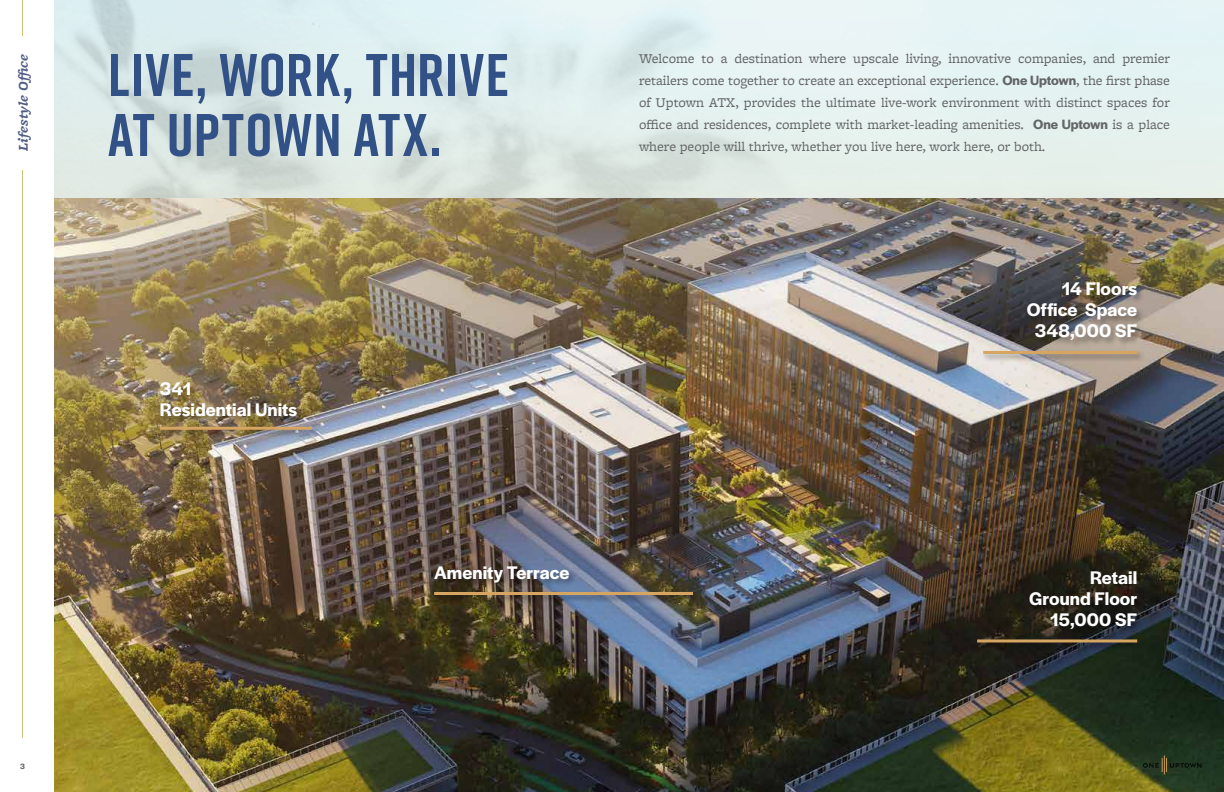
<style>
.page{position:relative;width:1224px;height:792px;background:#fff}
.page>*{position:absolute;margin:0;border:0;box-sizing:border-box;transform-origin:0 0}
.t1{font:700 60px/60px "Rift";letter-spacing:.02em;color:#325187}
.t2{font:600 19px/21px "Halyard Display";color:#fff;text-align:right}
.t3{font:14px/22px "Freight Micro Pro";color:#636466;text-align:justify}
.t4{font:italic 700 14px "Freight Micro Pro";letter-spacing:-.005em;color:#4f5c86}
.t5{font:600 8px "Halyard Display";color:#636466}
.s1{font-family:"Halyard Display";font-weight:600}
</style>
<div class="page">
<img style="left:54px;top:198px;width:1170px;height:594px">
<div style="left:976px;top:638px;width:169px;height:13px;background:#000;opacity:.35"></div>
<hr style="left:977px;top:639px;width:160px;height:3px;background:#d7a562">
<div style="left:1028px;top:570px;width:117px;height:67px;background:#000;opacity:.35"></div>
<div style="left:982px;top:350px;width:164px;height:12px;background:#000;opacity:.35"></div>
<hr style="left:983px;top:351px;width:154px;height:3px;background:#d7a562">
<div style="left:1026px;top:282px;width:119px;height:67px;background:#000;opacity:.35"></div>
<div style="left:159px;top:425px;width:161px;height:13px;background:#000;opacity:.35"></div>
<hr style="left:160px;top:427px;width:152px;height:3px;background:#d7a562">
<div style="left:159px;top:382px;width:146px;height:43px;background:#000;opacity:.35"></div>
<div style="left:433px;top:591px;width:268px;height:12px;background:#000;opacity:.35"></div>
<hr style="left:434px;top:592px;width:259px;height:3px;background:#d7a562">
<div style="left:433px;top:565px;width:144px;height:25px;background:#000;opacity:.35"></div>
<svg style="left:1143px;top:755px;width:59px;height:20px"></svg>
<hr style="left:22px;top:0;width:1px;height:738px;background:#c0b45f">
<div style="left:19px;top:36px;width:9px;height:133px;background:#fff"></div>
<p class="t4" style="left:13px;top:151px;width:99px;rotate:-90deg">Lifestyle Office</p>
<p class="t5" style="left:20px;top:761px;width:6px">3</p>
<h1 class="t1" style="left:108px;top:44px;width:403px">LIVE, WORK, THRIVE<br>AT UPTOWN ATX.</h1>
<h2 class="t2" style="left:160px;top:378px;width:139px;text-align:left">341<br>Residential Units</h2>
<h2 class="t2" style="left:434px;top:561px;width:137px">Amenity Terrace</h2>
<p class="t3" style="left:639px;top:47px;width:533px">Welcome to a destination where upscale living, innovative companies, and premier retailers come together to create an exceptional experience. <span class="s1">One Uptown</span>, the first phase of Uptown ATX, provides the ultimate live-work environment with distinct spaces for office and residences, complete with market-leading amenities. <span class="s1">One Uptown</span> is a place where people will thrive, whether you live here, work here, or both.</p>
<h2 class="t2" style="left:1027px;top:278px;width:112px">14 Floors<br>Office Space<br>348,000 SF</h2>
<h2 class="t2" style="left:1029px;top:566px;width:110px">Retail<br>Ground Floor<br>15,000 SF</h2>
</div>
